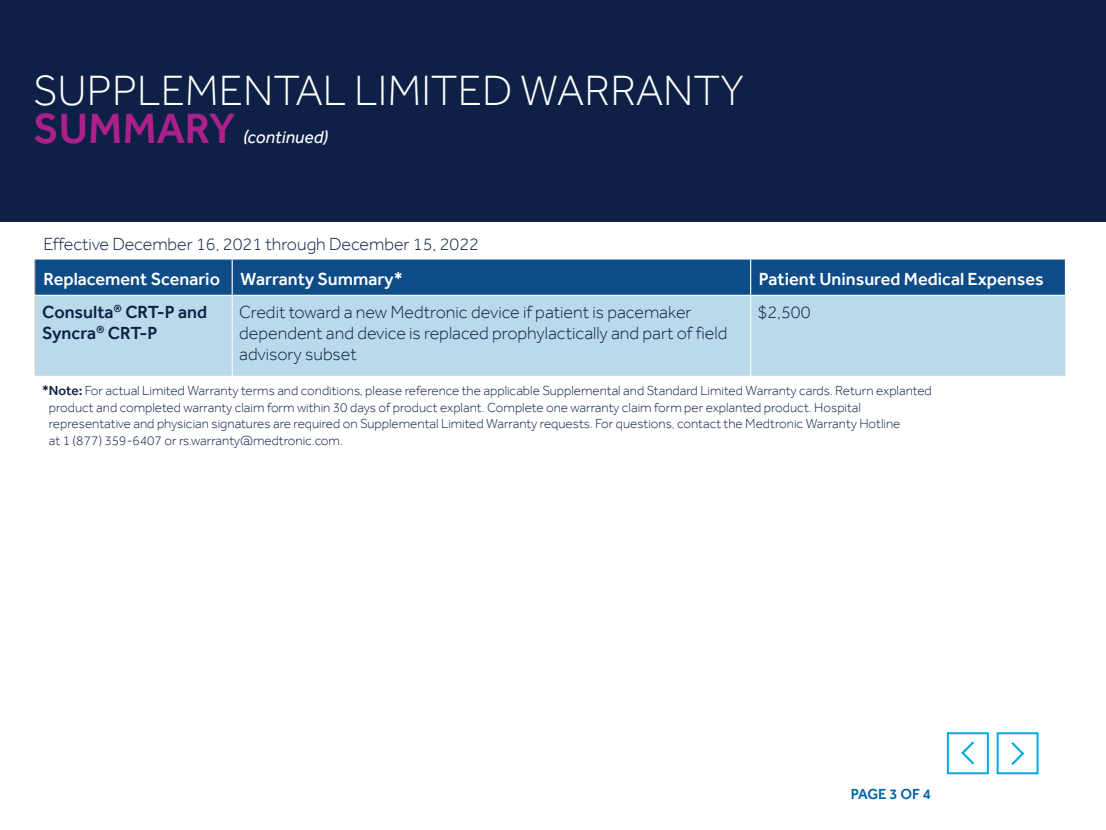
<style>
.page{position:relative;width:1106px;height:830px;background:#fff}
.page>*{position:absolute;margin:0;border:0;box-sizing:border-box;transform-origin:0 0}
.t1{font:300 43.5px "Effra";color:#fff}
.t2{font:500 43.5px "Effra";color:#ad208c}
.t3{font:300 18px/21px "Effra";color:#0e2045}
.t4{font:500 18px "Effra";color:#fff}
.t5{font:500 18px/21px "Effra";color:#0e2045}
.t6{font:italic 18px "Effra";color:#fff}
.t7{font:500 15px "Effra";letter-spacing:-.01em;color:#0065a4}
.t8{font:300 13.5px/16.5px "Effra";color:#0e2045}
.s1{font-weight:500}
</style>
<div class="page">
<div style="left:36px;top:259px;width:1029px;height:36px;background:#0e4c87"></div>
<div style="left:36px;top:296px;width:1029px;height:80px;background:#bad9eb"></div>
<hr style="left:35px;top:259px;width:1px;height:36px;background:#6d6e71">
<hr style="left:232px;top:259px;width:1px;height:36px;background:#fff">
<hr style="left:750px;top:259px;width:1px;height:36px;background:#fff">
<hr style="left:35px;top:296px;width:1px;height:80px;background:#c8caca">
<hr style="left:232px;top:296px;width:1px;height:80px;background:#fff">
<hr style="left:750px;top:296px;width:1px;height:80px;background:#fff">
<div style="left:0;top:0;width:1106px;height:221px;background:#0e2045"></div>
<svg style="left:997px;top:732px;width:42px;height:42px"></svg>
<svg style="left:947px;top:732px;width:42px;height:42px"></svg>
<h1 class="t1" style="left:33px;top:66px;width:712px">SUPPLEMENTAL LIMITED WARRANTY</h1>
<h1 class="t2" style="left:33px;top:102px;width:204px">SUMMARY</h1>
<h2 class="t6" style="left:243px;top:126px;width:87px">(continued)</h2>
<h2 class="t3" style="left:43px;top:233px;width:437px">Effective December 16, 2021 through December 15, 2022</h2>
<h2 class="t4" style="left:43px;top:268px;width:361px">Replacement Scenario Warranty Summary*</h2>
<h2 class="t4" style="left:759px;top:268px;width:286px">Patient Uninsured Medical Expenses</h2>
<h2 class="t5" style="left:42px;top:301px;width:167px">Consulta<sup>®</sup> CRT-P and<br>Syncra<sup>®</sup> CRT-P</h2>
<h2 class="t3" style="left:239px;top:301px;width:490px">Credit toward a new Medtronic device if patient is pacemaker dependent and device is replaced prophylactically and part of field advisory subset</h2>
<h2 class="t3" style="left:758px;top:301px;width:54px">$2,500</h2>
<p class="t8" style="left:49px;top:382px;width:884px;text-indent:-7px"><span class="s1">*Note:</span> For actual Limited Warranty terms and conditions, please reference the applicable Supplemental and Standard Limited Warranty cards. Return explanted product and completed warranty claim form within 30 days of product explant. Complete one warranty claim form per explanted product. Hospital representative and physician signatures are required on Supplemental Limited Warranty requests. For questions, contact the Medtronic Warranty Hotline<br>at 1 (877) 359-6407 or rs.warranty@medtronic.com.</p>
<p class="t7" style="left:851px;top:784px;width:82px">PAGE 3 OF 4</p>
</div>
